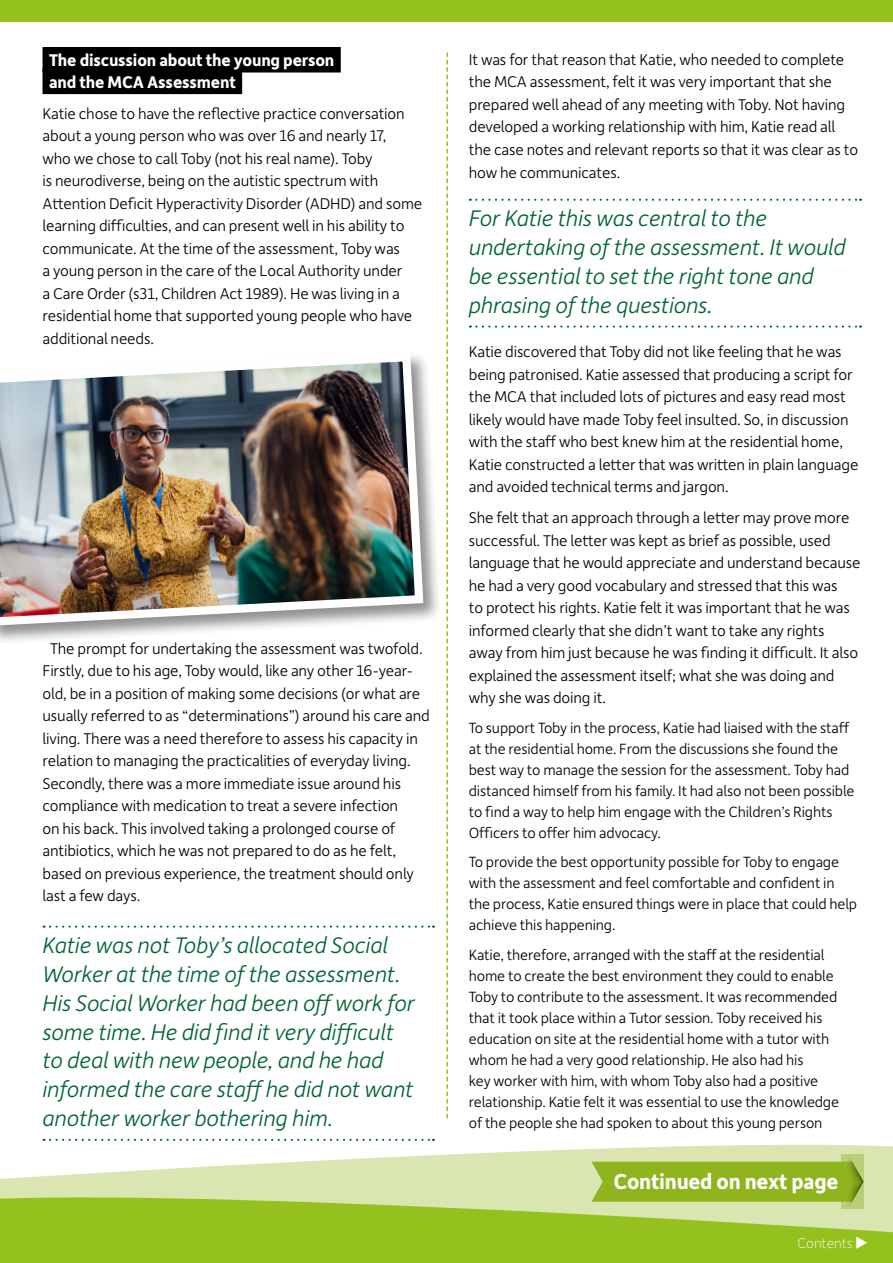
<style>
.page{position:relative;width:893px;height:1263px;background:#fff}
.page>*{position:absolute;margin:0;border:0;box-sizing:border-box;transform-origin:0 0}
.Body_copy{font:italic 300 24px/28.8px "Depot New";letter-spacing:-.01em;color:#006533}
.t1{font:700 22.95px "Depot New";letter-spacing:-.01em;color:#fff}
.Sub_heading{font:700 18px/21.6px "Depot New";letter-spacing:-.01em;color:#fff}
.Body_copy-2{font:300 16.5px/22.5px "Depot New";letter-spacing:-.01em;color:#000}
.Body_copy-3{font:300 15.75px/21px "Depot New";letter-spacing:-.01em;color:#000}
.Sub_heading-2{font:100 15px "Depot New";letter-spacing:-.01em;color:#fff}
</style>
<div class="page">
<div style="left:43px;top:47px;width:298px;height:25px;background:#000"></div>
<div style="left:43px;top:69px;width:199px;height:25px;background:#000"></div>
<svg style="left:44px;top:925px;width:390px;height:3px"></svg>
<svg style="left:44px;top:1139px;width:390px;height:2px"></svg>
<svg style="left:470px;top:199px;width:391px;height:2px"></svg>
<svg style="left:470px;top:325px;width:391px;height:3px"></svg>
<div style="left:0;top:0;width:893px;height:21px;background:#95c11f"></div>
<svg style="left:446px;top:52px;width:2px;height:1066px"></svg>
<svg style="left:100px;top:1145px;width:793px;height:28px;fill:#d9e6b1"></svg>
<svg style="left:0;top:1173px;width:893px;height:90px;background:#abcd4f"></svg>
<div style="left:0;top:351px;width:443px;height:294px;background:#000;opacity:.44"></div>
<img style="left:0;top:351px;width:428px;height:279px">
<svg style="left:591px;top:1154px;width:272px;height:55px;background:#a3c147"></svg>
<p class="Sub_heading" style="left:49px;top:49px;width:287px">The discussion about the young person and the MCA Assessment</p>
<p class="Body_copy-2" style="left:43px;top:101px;width:381px">Katie chose to have the reflective practice conversation about a young person who was over 16 and nearly 17,<br>who we chose to call Toby (not his real name). Toby<br>is neurodiverse, being on the autistic spectrum with Attention Deficit Hyperactivity Disorder (ADHD) and some learning difficulties, and can present well in his ability to communicate. At the time of the assessment, Toby was<br>a young person in the care of the Local Authority under<br>a Care Order (s31, Children Act 1989). He was living in a residential home that supported young people who have additional needs.</p>
<p class="Body_copy-2" style="left:43px;top:636px;width:389px;text-indent:8px">The prompt for undertaking the assessment was twofold.<br>Firstly, due to his age, Toby would, like any other 16-year&shy;old, be in a position of making some decisions (or what are usually referred to as “determinations”) around his care and living. There was a need therefore to assess his capacity in relation to managing the practicalities of everyday living.<br>Secondly, there was a more immediate issue around his compliance with medication to treat a severe infection<br>on his back. This involved taking a prolonged course of antibiotics, which he was not prepared to do as he felt, based on previous experience, the treatment should only last a few days.</p>
<p class="Body_copy" style="left:43px;top:930px;width:374px">Katie was not Toby’s allocated Social Worker at the time of the assessment.<br>His Social Worker had been off work for some time. He did find it very difficult to deal with new people, and he had informed the care staff he did not want another worker bothering him.</p>
<p class="Body_copy-2" style="left:469px;top:48px;width:391px">It was for that reason that Katie, who needed to complete the MCA assessment, felt it was very important that she prepared well ahead of any meeting with Toby. Not having developed a working relationship with him, Katie read all the case notes and relevant reports so that it was clear as to how he communicates.</p>
<p class="Body_copy" style="left:469px;top:203px;width:379px">For Katie this was central to the undertaking of the assessment. It would be essential to set the right tone and phrasing of the questions.</p>
<p class="Body_copy-2" style="left:469px;top:340px;width:391px">Katie discovered that Toby did not like feeling that he was being patronised. Katie assessed that producing a script for the MCA that included lots of pictures and easy read most likely would have made Toby feel insulted. So, in discussion with the staff who best knew him at the residential home, Katie constructed a letter that was written in plain language and avoided technical terms and jargon.</p>
<p class="Body_copy-2" style="left:469px;top:506px;width:393px">She felt that an approach through a letter may prove more successful. The letter was kept as brief as possible, used language that he would appreciate and understand because he had a very good vocabulary and stressed that this was<br>to protect his rights. Katie felt it was important that he was informed clearly that she didn’t want to take any rights away from him just because he was finding it difficult. It also explained the assessment itself; what she was doing and why she was doing it.</p>
<p class="Body_copy-3" style="left:469px;top:716px;width:387px">To support Toby in the process, Katie had liaised with the staff at the residential home. From the discussions she found the best way to manage the session for the assessment. Toby had distanced himself from his family. It had also not been possible to find a way to help him engage with the Children’s Rights Officers to offer him advocacy.</p>
<p class="Body_copy-3" style="left:469px;top:851px;width:390px">To provide the best opportunity possible for Toby to engage with the assessment and feel comfortable and confident in the process, Katie ensured things were in place that could help achieve this happening.</p>
<p class="Body_copy-3" style="left:469px;top:943px;width:372px">Katie, therefore, arranged with the staff at the residential home to create the best environment they could to enable Toby to contribute to the assessment. It was recommended that it took place within a Tutor session. Toby received his education on site at the residential home with a tutor with whom he had a very good relationship. He also had his<br>key worker with him, with whom Toby also had a positive relationship. Katie felt it was essential to use the knowledge of the people she had spoken to about this young person</p>
<p class="t1" style="left:613px;top:1166px;width:226px">Continued on next page</p>
<p class="Sub_heading-2" style="left:797px;top:1233px;width:72px">Contents ◆</p>
</div>
